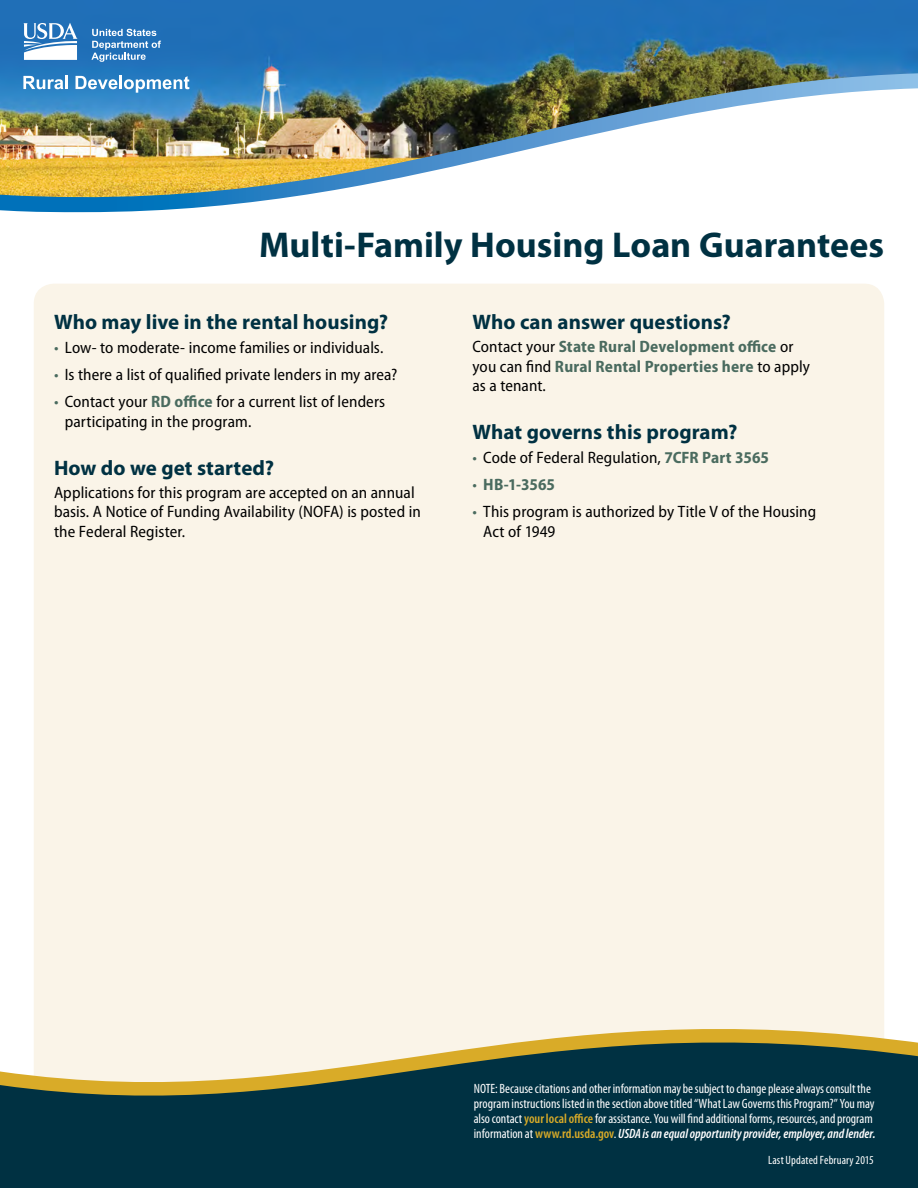
<style>
.page{position:relative;width:918px;height:1188px;background:#fff}
.page>*{position:absolute;margin:0;border:0;box-sizing:border-box;transform-origin:0 0}
.t1{font:700 36px "Myriad Pro";color:#003142}
.t2{font:700 21px "Myriad Pro";color:#003142}
.t3{font:semi-condensed 16.5px/20.2px "Myriad Pro";letter-spacing:.005em;color:#000}
.t4{font:700 semi-condensed 16.5px/19.5px "Myriad Pro";letter-spacing:.01em;color:#4a6b5f}
.t5{font:condensed 13.5px/15px "Myriad Pro";letter-spacing:-.005em;color:#fff}
.t6{font:condensed 12px "Myriad Pro";letter-spacing:.01em;color:#fff}
.s1{color:#4a6b5f}
.s2{font-weight:700;color:#4a6b5f}
.s3{font-weight:400;color:#000}
.s4{font-weight:400}
.s5{font-weight:600;color:#d9ab28}
.s6{font-weight:600;font-style:italic}
</style>
<div class="page">
<div style="left:34px;top:284px;width:850px;height:701px;background:#faf4e8"></div>
<img style="left:0;top:0;width:918px;height:73px">
<img style="left:0;top:73px;width:918px;height:139px">
<div style="left:34px;top:985px;width:850px;height:14px;background:#faf4e8"></div>
<svg style="left:19px;top:999px;width:899px;height:189px;background:#587270"></svg>
<svg style="left:0;top:1071px;width:19px;height:117px;background:#1c4241"></svg>
<svg style="left:23px;top:76px;width:45px;height:13px"></svg>
<svg style="left:76px;top:76px;width:113px;height:17px"></svg>
<svg style="left:91px;top:29px;width:70px;height:33px;background:#5592c8"></svg>
<svg style="left:23px;top:23px;width:55px;height:37px"></svg>
<h1 class="t1" style="left:259px;top:221px;width:627px">Multi-Family Housing Loan Guarantees</h1>
<p class="t2" style="left:54px;top:309px;width:336px">Who may live in the rental housing?</p>
<p class="t3" style="left:54px;top:338px;width:331px"><span class="s1">•</span> Low- to moderate- income families or individuals.</p>
<p class="t3" style="left:54px;top:365px;width:345px"><span class="s1">•</span> Is there a list of qualified private lenders in my area?</p>
<p class="t3" style="left:65px;top:392px;width:322px;text-indent:-11px"><span class="s1">•</span> Contact your <span class="s2">RD office</span> for a current list of lenders participating in the program.</p>
<p class="t2" style="left:54px;top:454px;width:222px">How do we get started?</p>
<p class="t3" style="left:54px;top:483px;width:368px;line-height:19.5px">Applications for this program are accepted on an annual basis. A Notice of Funding Availability (NOFA) is posted in the Federal Register.</p>
<p class="t2" style="left:472px;top:309px;width:260px">Who can answer questions?</p>
<p class="t4" style="left:472px;top:337px;width:339px"><span class="s3">Contact your</span> State Rural Development office <span class="s3">or you can find</span> Rural Rental Properties here <span class="s3">to apply as a tenant.</span></p>
<p class="t2" style="left:473px;top:418px;width:266px">What governs this program?</p>
<p class="t3" style="left:473px;top:447px;width:298px"><span class="s1">•</span> Code of Federal Regulation, <span class="s2">7CFR Part 3565</span></p>
<p class="t4" style="left:473px;top:475px;width:84px"><span class="s4">•</span> HB-1-3565</p>
<p class="t3" style="left:483px;top:501px;width:334px;text-indent:-11px"><span class="s1">•</span> This program is authorized by Title V of the Housing<br>Act of 1949</p>
<p class="t5" style="left:474px;top:1081px;width:403px">NOTE: Because citations and other information may be subject to change please always consult the program instructions listed in the section above titled “What Law Governs this Program?” You may also contact <span class="s5">your local office</span> for assistance. You will find additional forms, resources, and program information at <span class="s5">www.rd.usda.gov</span>. <span class="s6">USDA is an equal opportunity provider, employer, and lender.</span></p>
<p class="t6" style="left:768px;top:1153px;width:107px">Last Updated February 2015</p>
</div>
